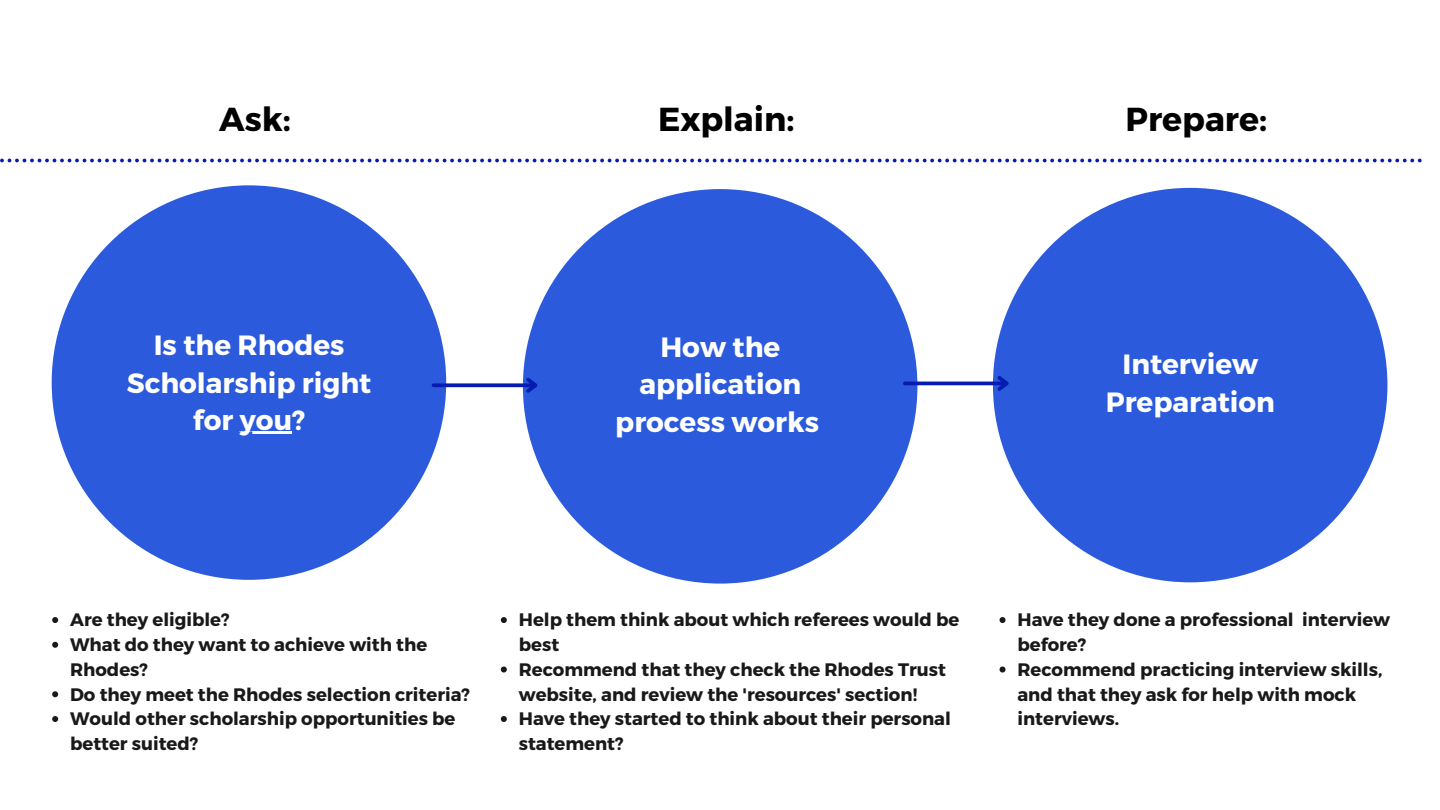
<style>
.page{position:relative;width:1440px;height:810px;background:#fff}
.page>*{position:absolute;margin:0;border:0;box-sizing:border-box;transform-origin:0 0}
.t1{font:700 33.2px "Montserrat";color:#000}
.t2{font:700 27.8px/37.5px "Montserrat";color:#fff;text-align:center}
.t3{font:700 18.1px/24.7px "Montserrat";color:#191919}
</style>
<div class="page">
<svg style="left:0;top:159px;width:1422px;height:3px"></svg>
<div style="left:52px;top:185px;width:394px;height:395px;background:#2b5adc;border-radius:50%"></div>
<div style="left:523px;top:189px;width:394px;height:395px;background:#2b5adc;border-radius:50%"></div>
<svg style="left:434px;top:383px;width:89px;height:4px"></svg>
<svg style="left:523px;top:374px;width:15px;height:22px"></svg>
<div style="left:993px;top:188px;width:394px;height:394px;background:#2b5adc;border-radius:50%"></div>
<hr style="left:905px;top:382px;width:101px;height:3px;background:#061bb0">
<svg style="left:994px;top:376px;width:15px;height:15px"></svg>
<hr style="left:240px;top:432px;width:52px;height:2px;background:#fff">
<svg style="left:52px;top:617px;width:6px;height:6px"></svg>
<svg style="left:52px;top:642px;width:6px;height:6px"></svg>
<svg style="left:52px;top:691px;width:6px;height:6px"></svg>
<svg style="left:52px;top:716px;width:6px;height:6px"></svg>
<svg style="left:501px;top:617px;width:6px;height:6px"></svg>
<svg style="left:501px;top:667px;width:6px;height:6px"></svg>
<svg style="left:501px;top:716px;width:6px;height:6px"></svg>
<svg style="left:1000px;top:617px;width:6px;height:6px"></svg>
<svg style="left:1000px;top:667px;width:6px;height:6px"></svg>
<p class="t1" style="left:219px;top:98px;width:73px">Ask:</p>
<p class="t1" style="left:658px;top:98px;width:138px">Explain:</p>
<p class="t1" style="left:1126px;top:98px;width:143px">Prepare:</p>
<p class="t2" style="left:127px;top:325px;width:246px">Is the Rhodes<br>Scholarship right for you?</p>
<p class="t2" style="left:615px;top:326px;width:205px">How the application process works</p>
<p class="t2" style="left:1106px;top:344px;width:171px">Interview<br>Preparation</p>
<p class="t3" style="left:70px;top:607px;width:161px">Are they eligible?</p>
<p class="t3" style="left:70px;top:631px;width:359px">What do they want to achieve with the<br>Rhodes?</p>
<p class="t3" style="left:70px;top:681px;width:401px">Do they meet the Rhodes selection criteria?</p>
<p class="t3" style="left:70px;top:706px;width:387px">Would other scholarship opportunities be better suited?</p>
<p class="t3" style="left:519px;top:607px;width:442px">Help them think about which referees would be best</p>
<p class="t3" style="left:519px;top:656px;width:429px">Recommend that they check the Rhodes Trust website, and review the 'resources' section!</p>
<p class="t3" style="left:519px;top:706px;width:434px">Have they started to think about their personal statement?</p>
<p class="t3" style="left:1017px;top:607px;width:374px">Have they done a professional interview before?</p>
<p class="t3" style="left:1017px;top:656px;width:366px">Recommend practicing interview skills, and that they ask for help with mock interviews.</p>
</div>
